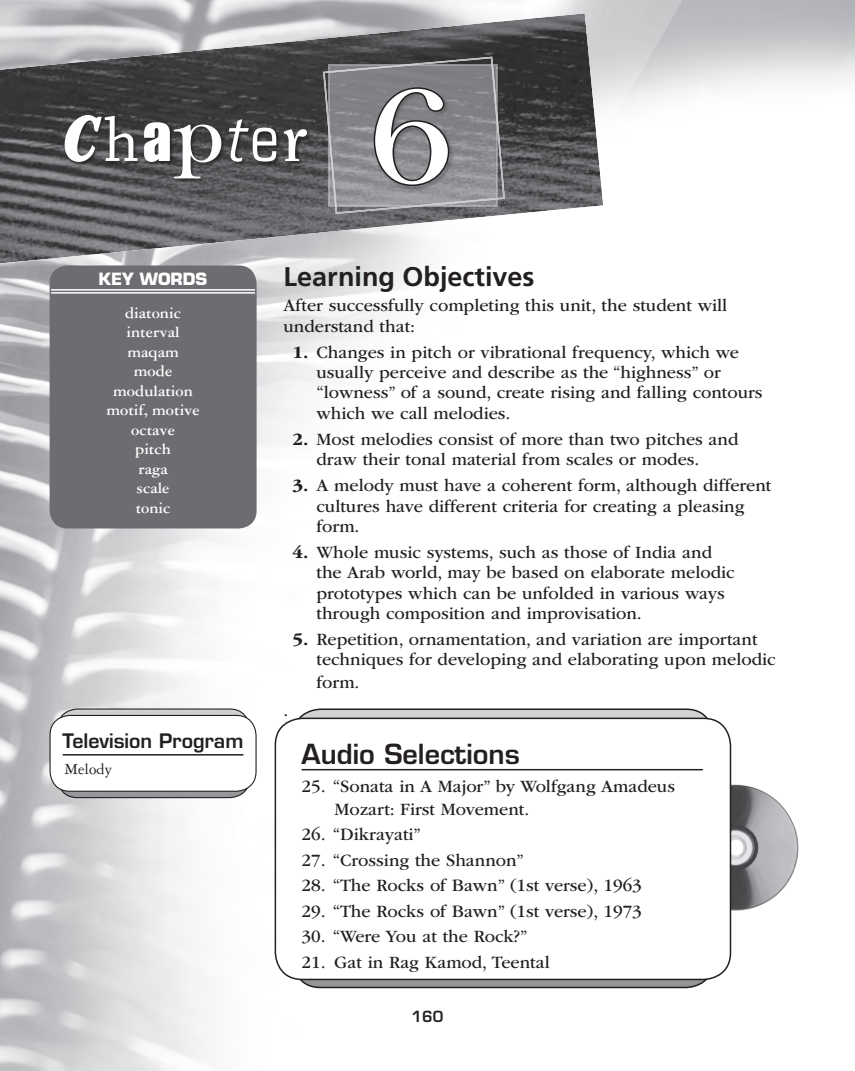
<style>
.page{position:relative;width:855px;height:1071px;background:#fff}
.page>*{position:absolute;margin:0;border:0;box-sizing:border-box;transform-origin:0 0}
.t1{font:italic 900 condensed 64.5px "Cheltenham Std";color:#fff}
.t2{font:700 27px "Frutiger LT Std";color:#231f20}
.t3{font:600 27px "Eurostile LT Std";color:#231f20}
.t4{font:600 19.5px "Eurostile LT Std";color:#231f20}
.t5{font:18px/20.2px "ITC Garamond Std";color:#231f20}
.t6{font:700 16.5px/19.5px "Garamond 3 LT Std";color:#fff;text-align:center}
.t7{font:700 16.5px "Eurostile LT Std";color:#fff}
.t8{font:16.5px "Garamond 3 LT Std";color:#231f20}
.t9{font:600 15px "Eurostile LT Std";color:#231f20}
.s1{font-family:"Chaparral Pro";font-weight:400;font-style:normal;font-stretch:normal}
.s2{font-family:"Impact LT Std";font-weight:400;font-style:normal;font-stretch:normal}
.s3{font-family:"Tiffany";font-weight:400;font-style:normal;font-stretch:normal;font-size:78px}
.s4{font-family:"Frutiger LT Std";font-weight:300;font-stretch:normal}
.s5{font-family:"Eurostile LT Std";font-weight:400;font-style:normal}
.s6{font-family:"Clearface Std";font-weight:700;font-style:normal;font-stretch:normal}
.s7{font-family:"Tiffany";font-weight:400;font-style:normal;font-stretch:normal;font-size:127.5px;color:#231f20}
.s8{font-weight:700}
</style>
<div class="page">
<img style="left:0;top:0;width:855px;height:1071px">
<img style="left:0;top:13px;width:603px;height:253px">
<img style="left:64px;top:114px;width:248px;height:69px">
<svg style="left:323px;top:57px;width:182px;height:157px;background:#828386"></svg>
<img style="left:373px;top:87px;width:81px;height:104px">
<svg style="left:58px;top:709px;width:192px;height:89px;background:#b1b2b4"></svg>
<div style="left:57px;top:708px;width:193px;height:90px;border:1px solid #231f20;border-radius:20px"></div>
<div style="left:50px;top:715px;width:206px;height:76px;background:#fff;border-radius:20px"></div>
<div style="left:49px;top:715px;width:208px;height:77px;border:1px solid #231f20;border-radius:20px"></div>
<hr style="left:63px;top:754px;width:180px;height:2px;background:#231f20">
<svg style="left:293px;top:709px;width:420px;height:278px;background:#a3a3a6"></svg>
<img style="left:731px;top:777px;width:73px;height:142px">
<div style="left:275px;top:718px;width:455px;height:261px;background:#fff;border-radius:27px"></div>
<div style="left:275px;top:718px;width:456px;height:262px;border:2px solid #231f20;border-radius:27px"></div>
<hr style="left:302px;top:769px;width:401px;height:1px;background:#231f20">
<div style="left:50px;top:266px;width:207px;height:262px;background:#6c6d70;border-radius:18px"></div>
<hr style="left:51px;top:289px;width:204px;height:2px;background:#fff">
<hr style="left:51px;top:292px;width:204px;height:2px;background:#fff">
<h1 class="t1" style="left:63px;top:115px;width:389px">C<span class="s1">h</span><span class="s2">a</span><span class="s3">p</span><span class="s4">t</span><span class="s5">e</span><span class="s6">r</span> <span class="s7">6</span></h1>
<p class="t7" style="left:99px;top:272px;width:110px">KEY WORDS</p>
<p class="t6" style="left:106px;top:304px;width:95px">diatonic interval maqam mode modulation motif, motive octave<br>pitch<br>raga<br>scale<br>tonic</p>
<p class="t4" style="left:63px;top:733px;width:182px">Television Program</p>
<p class="t8" style="left:64px;top:763px;width:49px">Melody</p>
<h2 class="t2" style="left:284px;top:266px;width:253px">Learning Objectives</h2>
<p class="t5" style="left:284px;top:297px;width:445px">After successfully completing this unit, the student will understand that:</p>
<p class="t5" style="left:316px;top:343px;width:448px;text-indent:-24px"><span class="s8">1.</span> Changes in pitch or vibrational frequency, which we usually perceive and describe as the “highness” or “lowness” of a sound, create rising and falling contours which we call melodies.</p>
<p class="t5" style="left:316px;top:430px;width:423px;text-indent:-24px"><span class="s8">2.</span> Most melodies consist of more than two pitches and draw their tonal material from scales or modes.</p>
<p class="t5" style="left:316px;top:477px;width:457px;text-indent:-24px"><span class="s8">3.</span> A melody must have a coherent form, although different cultures have different criteria for creating a pleasing form.</p>
<p class="t5" style="left:316px;top:544px;width:420px;text-indent:-24px"><span class="s8">4.</span> Whole music systems, such as those of India and the Arab world, may be based on elaborate melodic prototypes which can be unfolded in various ways through composition and improvisation.</p>
<p class="t5" style="left:316px;top:631px;width:461px;text-indent:-24px"><span class="s8">5.</span> Repetition, ornamentation, and variation are important techniques for developing and elaborating upon melodic</p>
<p class="t5" style="left:316px;top:673px;width:45px">form.</p>
<p class="t5" style="left:284px;top:702px;width:6px">.</p>
<h2 class="t3" style="left:302px;top:744px;width:220px">Audio Selections</h2>
<p class="t5" style="left:335px;top:777px;width:342px;line-height:22.5px;text-indent:-33px">25. “Sonata in A Major” by Wolfgang Amadeus<br>Mozart: First Movement.</p>
<p class="t5" style="left:302px;top:826px;width:121px">26. “Dikrayati”</p>
<p class="t5" style="left:302px;top:851px;width:224px">27. “Crossing the Shannon”</p>
<p class="t5" style="left:302px;top:877px;width:342px">28. “The Rocks of Bawn” (1st verse), 1963</p>
<p class="t5" style="left:302px;top:902px;width:342px">29. “The Rocks of Bawn” (1st verse), 1973</p>
<p class="t5" style="left:302px;top:928px;width:227px">30. “Were You at the Rock?”</p>
<p class="t5" style="left:302px;top:953px;width:250px">21. Gat in Rag Kamod, Teental</p>
<p class="t9" style="left:412px;top:1010px;width:33px">160</p>
</div>
